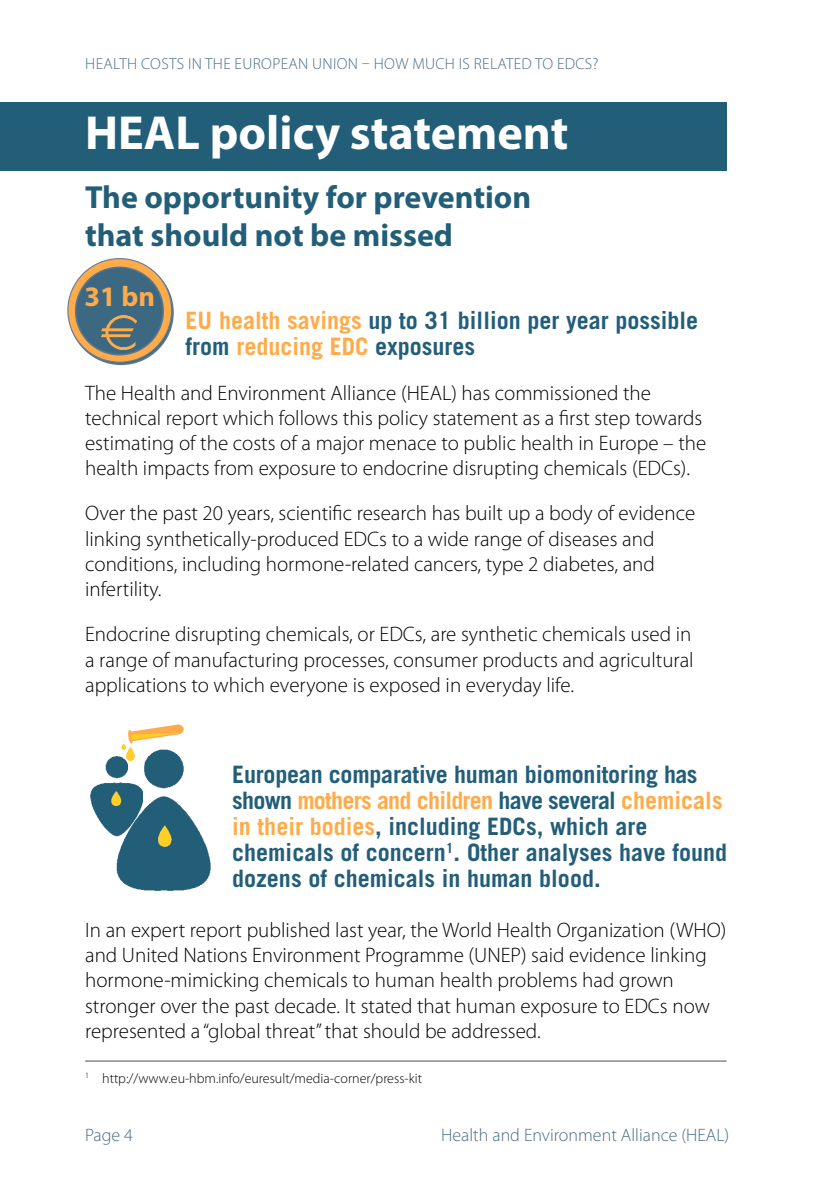
<style>
.page{position:relative;width:840px;height:1191px;background:#fff}
.page>*{position:absolute;margin:0;border:0;box-sizing:border-box;transform-origin:0 0}
.t1{font:700 48px "Myriad Pro";color:#fff}
.t2{font:700 32px/38.4px "Myriad Pro";color:#235e79}
.t3{font:700 28.4px "Myriad Pro";color:#ffab49}
.t4{font:700 24px/26px "Trade Gothic LT Std";color:#235e79}
.t5{font:300 21px/25.2px "Myriad Pro";color:#000}
.t6{font:300 18px "Myriad Pro";color:#476d86}
.t7{font:300 16px "Myriad Pro";letter-spacing:.02em;color:#476d86}
.t8{font:300 14px "Myriad Pro";color:#000}
.s1{color:#ffab49}
</style>
<div class="page">
<div style="left:0;top:102px;width:726px;height:68px;background:#235e79"></div>
<svg style="left:68px;top:259px;width:103px;height:103px;fill:#ffab49"></svg>
<div style="left:76px;top:267px;width:87px;height:88px;background:#3c6882;border-radius:50%"></div>
<div style="left:75px;top:266px;width:89px;height:89px;border:2px solid #5b7890;border-radius:50%"></div>
<img style="left:102px;top:315px;width:35px;height:34px">
<img style="left:116px;top:750px;width:95px;height:141px">
<img style="left:90px;top:750px;width:52px;height:89px">
<img style="left:117px;top:750px;width:22px;height:10px">
<svg style="left:172px;top:724px;width:12px;height:10px"></svg>
<svg style="left:121px;top:724px;width:60px;height:26px"></svg>
<img style="left:144px;top:821px;width:33px;height:25px">
<img style="left:102px;top:788px;width:24px;height:18px">
<hr style="left:85px;top:1060px;width:641px;height:1px;background:#4d4d4f">
<p class="t7" style="left:85px;top:54px;width:514px">Health costs in th e European U nion – How much is related to EDCs?</p>
<h1 class="t1" style="left:85px;top:102px;width:484px">HEAL policy statement</h1>
<h2 class="t2" style="left:85px;top:177px;width:447px">The opportunity for prevention that should not be missed</h2>
<h3 class="t3" style="left:84px;top:278px;width:72px">31 bn</h3>
<p class="t4" style="left:185px;top:307px;width:514px"><span class="s1">EU health savings</span> up to 31 billion per year possible from <span class="s1">reducing EDC</span> exposures</p>
<p class="t5" style="left:85px;top:380px;width:622px">The Health and Environment Alliance (HEAL) has commissioned the technical report which follows this policy statement as a first step towards estimating of the costs of a major menace to public health in Europe – the health impacts from exposure to endocrine disrupting chemicals (EDCs).</p>
<p class="t5" style="left:85px;top:500px;width:611px">Over the past 20 years, scientific research has built up a body of evidence linking synthetically-produced EDCs to a wide range of diseases and conditions, including hormone-related cancers, type 2 diabetes, and infertility.</p>
<p class="t5" style="left:85px;top:621px;width:609px;text-align:justify">Endocrine disrupting chemicals, or EDCs, are synthetic chemicals used in a range of manufacturing processes, consumer products and agricultural applications to which everyone is exposed in everyday life.</p>
<p class="t4" style="left:232px;top:761px;width:496px">European comparative human biomonitoring has shown <span class="s1">mothers and children</span> have several <span class="s1">chemicals in their bodies</span>, including EDCs, which are chemicals of concern<sup>1</sup>. Other analyses have found dozens of chemicals in human blood.</p>
<p class="t5" style="left:85px;top:917px;width:642px">In an expert report published last year, the World Health Organization (WHO) and United Nations Environment Programme (UNEP) said evidence linking hormone-mimicking chemicals to human health problems had grown stronger over the past decade. It stated that human exposure to EDCs now represented a “global threat” that should be addressed.</p>
<p class="t8" style="left:85px;top:1070px;width:338px"><sup>1</sup> http://www.eu-hbm.info/euresult/media-corner/press-kit</p>
<p class="t6" style="left:85px;top:1123px;width:49px">Page 4</p>
<p class="t6" style="left:441px;top:1123px;width:289px">Health and Environment Alliance (HEAL)</p>
</div>
